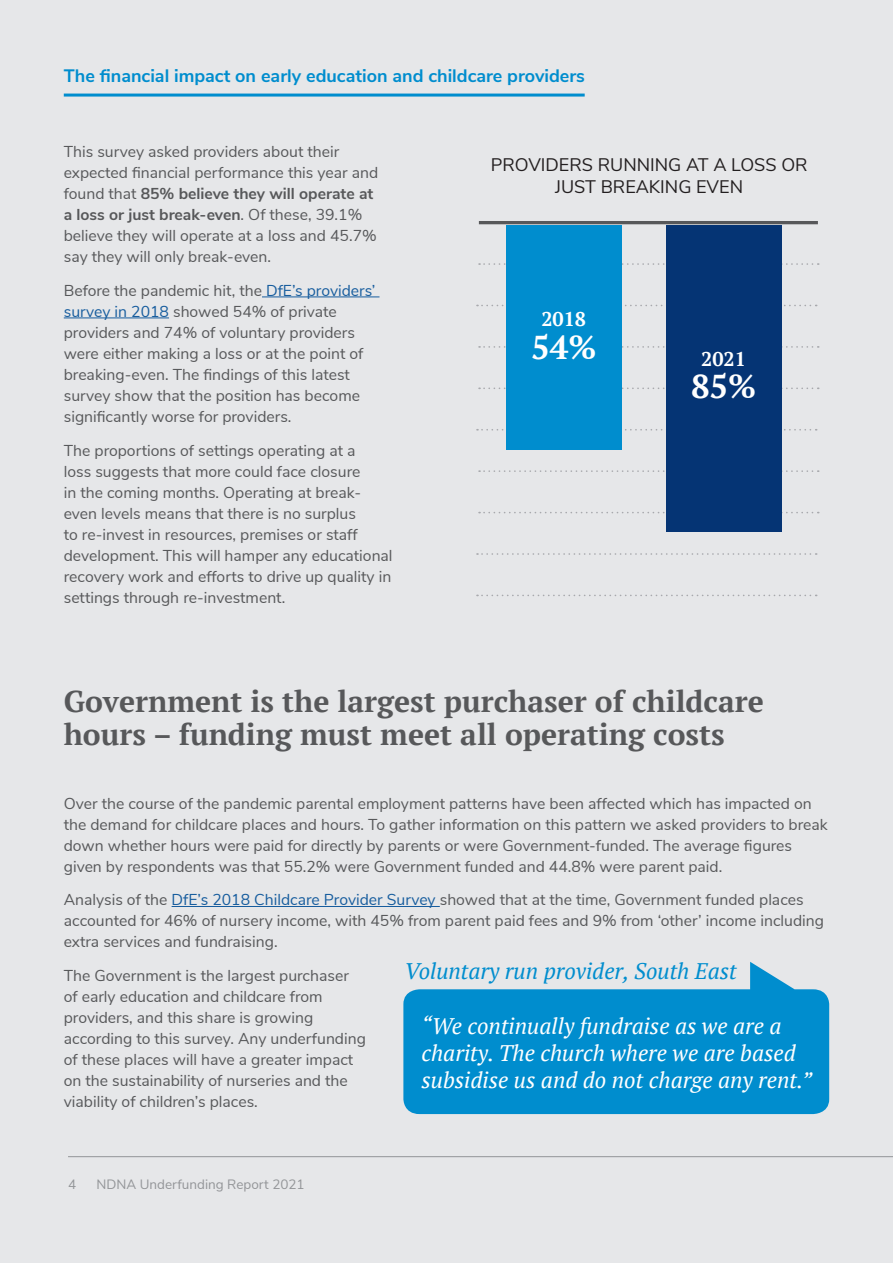
<style>
.page{position:relative;width:893px;height:1263px;background:#e6e7e9}
.page>*{position:absolute;margin:0;border:0;box-sizing:border-box;transform-origin:0 0}
.t1{font:700 33px "PT Serif";color:#fff}
.t2{font:700 30px/33px "PT Serif";color:#57585a}
.t3{font:italic 22.5px/27px "PT Serif";color:#fff}
.t4{font:italic 22.5px "PT Serif";color:#008dce}
.t5{font:700 19.8px "PT Serif";color:#fff}
.t6{font:18.15px/21.8px "Nunito Sans";color:#231f20;text-align:center}
.t7{font:700 18px "Nunito Sans";color:#008dce}
.t8{font:15.75px/21px "Nunito Sans";color:#57585a}
.t9{font:13.5px "Nunito Sans";color:#939598}
.s1{font-weight:700}
.s2{color:#175d9e}
</style>
<div class="page">
<hr style="left:68px;top:1156px;width:825px;height:1px;background:#939598">
<hr style="left:262px;top:296px;width:117px;height:1px;background:#175d9e">
<hr style="left:64px;top:317px;width:105px;height:1px;background:#175d9e">
<hr style="left:64px;top:94px;width:521px;height:3px;background:#008dce">
<hr style="left:172px;top:906px;width:268px;height:1px;background:#175d9e">
<div style="left:403px;top:989px;width:426px;height:125px;background:#008dce;border-radius:16px"></div>
<hr style="left:479px;top:221px;width:339px;height:3px;background:#57585a">
<svg style="left:479px;top:346px;width:340px;height:2px"></svg>
<svg style="left:479px;top:470px;width:340px;height:2px"></svg>
<svg style="left:479px;top:263px;width:340px;height:2px"></svg>
<svg style="left:479px;top:387px;width:340px;height:2px"></svg>
<svg style="left:479px;top:512px;width:340px;height:1px"></svg>
<svg style="left:477px;top:305px;width:340px;height:1px"></svg>
<svg style="left:477px;top:429px;width:340px;height:2px"></svg>
<svg style="left:477px;top:553px;width:340px;height:2px"></svg>
<svg style="left:477px;top:595px;width:340px;height:1px"></svg>
<div style="left:506px;top:225px;width:115px;height:224px;background:#008dce"></div>
<div style="left:666px;top:225px;width:115px;height:306px;background:#053474"></div>
<p class="t7" style="left:64px;top:63px;width:523px">The financial impact on early education and childcare providers</p>
<p class="t8" style="left:64px;top:140px;width:316px">This survey asked providers about their expected financial performance this year and found that <span class="s1">85% believe they will operate at a loss or just break-even</span>. Of these, 39.1% believe they will operate at a loss and 45.7% say they will only break-even.</p>
<p class="t8" style="left:64px;top:279px;width:313px">Before the pandemic hit, the <span class="s2">DfE’s providers’ survey in 2018</span> showed 54% of private providers and 74% of voluntary providers were either making a loss or at the point of breaking-even. The findings of this latest survey show that the position has become significantly worse for providers.</p>
<p class="t8" style="left:64px;top:439px;width:330px">The proportions of settings operating at a<br>loss suggests that more could face closure<br>in the coming months. Operating at break&shy;even levels means that there is no surplus<br>to re-invest in resources, premises or staff development. This will hamper any educational recovery work and efforts to drive up quality in settings through re-investment.</p>
<p class="t6" style="left:491px;top:152px;width:318px">PROVIDERS RUNNING AT A LOSS OR<br>JUST BREAKING EVEN</p>
<p class="t5" style="left:541px;top:306px;width:46px">2018</p>
<p class="t1" style="left:531px;top:325px;width:67px">54%</p>
<p class="t5" style="left:701px;top:346px;width:46px">2021</p>
<p class="t1" style="left:691px;top:365px;width:67px">85%</p>
<p class="t2" style="left:64px;top:684px;width:702px">Government is the largest purchaser of childcare hours – funding must meet all operating costs</p>
<p class="t8" style="left:64px;top:791px;width:765px">Over the course of the pandemic parental employment patterns have been affected which has impacted on the demand for childcare places and hours. To gather information on this pattern we asked providers to break down whether hours were paid for directly by parents or were Government-funded. The average figures given by respondents was that 55.2% were Government funded and 44.8% were parent paid.</p>
<p class="t8" style="left:64px;top:888px;width:762px">Analysis of the <span class="s2">DfE’s 2018 Childcare Provider Survey</span> showed that at the time, Government funded places accounted for 46% of nursery income, with 45% from parent paid fees and 9% from ‘other’ income including extra services and fundraising.</p>
<p class="t8" style="left:64px;top:964px;width:304px">The Government is the largest purchaser of early education and childcare from providers, and this share is growing according to this survey. Any underfunding of these places will have a greater impact on the sustainability of nurseries and the viability of children’s places.</p>
<p class="t4" style="left:405px;top:957px;width:334px">Voluntary run provider, South East</p>
<p class="t3" style="left:421px;top:1013px;width:392px">“We continually fundraise as we are a charity. The church where we are based subsidise us and do not charge any rent.”</p>
<p class="t9" style="left:68px;top:1174px;width:10px">4</p>
<p class="t9" style="left:97px;top:1174px;width:210px">NDNA Underfunding Report 2021</p>
</div>
